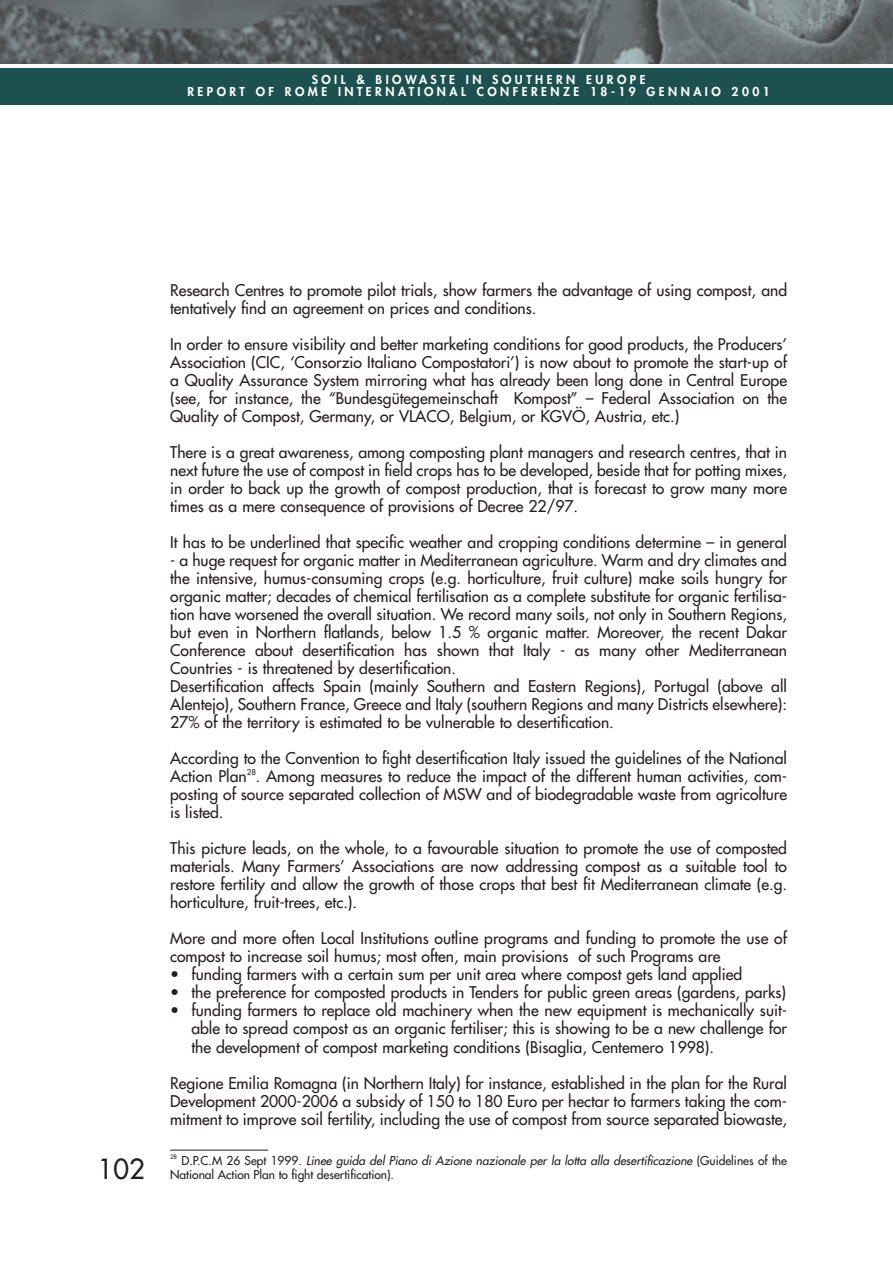
<style>
.page{position:relative;width:893px;height:1262px;background:#fff}
.page>*{position:absolute;margin:0;border:0;box-sizing:border-box;transform-origin:0 0}
.t1{font:27px "Futura";color:#231f20}
.t2{font:15.75px/18px "Futura";color:#231f20;text-align:justify}
.t3{font:12px/13.5px "Futura";color:#231f20}
.t4{font:800 12px/12px "Futura";letter-spacing:.29em;color:#fff;text-align:center}
.t5{font:7.8px "Futura";color:#231f20}
.t6{font:6px "Futura";color:#231f20}
.s1{font-style:italic}
</style>
<div class="page">
<div style="left:0;top:68px;width:892px;height:36px;background:#1c5150"></div>
<img style="left:0;top:0;width:892px;height:64px">
<hr style="left:170px;top:1149px;width:98px;height:1px;background:#231f20">
<p class="t4" style="left:187px;top:74px;width:584px">SOIL &amp; BIOWASTE IN SOUTHERN EUROPE<br>REPORT OF ROME INTERNATIONAL CONFERENZE 18-19 GENNAIO 2001</p>
<h1 class="t1" style="left:98px;top:1155px;width:48px">102</h1>
<p class="t2" style="left:170px;top:282px;width:618px">Research Centres to promote pilot trials, show farmers the advantage of using compost, and tentatively find an agreement on prices and conditions.</p>
<p class="t2" style="left:170px;top:336px;width:618px">In order to ensure visibility and better marketing conditions for good products, the Producers’ Association (CIC, ‘Consorzio Italiano Compostatori’) is now about to promote the start-up of a Quality Assurance System mirroring what has already been long done in Central Europe (see, for instance, the “Bundesgütegemeinschaft Kompost” – Federal Association on the Quality of Compost, Germany, or VLACO, Belgium, or KGVÖ, Austria, etc.)</p>
<p class="t2" style="left:170px;top:444px;width:618px">There is a great awareness, among composting plant managers and research centres, that in next future the use of compost in field crops has to be developed, beside that for potting mixes, in order to back up the growth of compost production, that is forecast to grow many more times as a mere consequence of provisions of Decree 22/97.</p>
<p class="t2" style="left:170px;top:534px;width:618px">It has to be underlined that specific weather and cropping conditions determine – in general</p>
<p class="t2" style="left:170px;top:552px;width:618px;text-align:left">- a huge request for organic matter in Mediterranean agriculture. Warm and dry climates and the intensive, humus-consuming crops (e.g. horticulture, fruit culture) make soils hungry for organic matter; decades of chemical fertilisation as a complete substitute for organic fertilisa&shy;tion have worsened the overall situation. We record many soils, not only in Southern Regions, but even in Northern flatlands, below 1.5 % organic matter. Moreover, the recent Dakar Conference about desertification has shown that Italy - as many other Mediterranean Countries - is threatened by desertification.<br>Desertification affects Spain (mainly Southern and Eastern Regions), Portugal (above all Alentejo), Southern France, Greece and Italy (southern Regions and many Districts elsewhere):<br>27% of the territory is estimated to be vulnerable to desertification.</p>
<p class="t2" style="left:170px;top:750px;width:618px">According to the Convention to fight desertification Italy issued the guidelines of the National<br>Action Plan</p>
<p class="t5" style="left:247px;top:767px;width:11px">28</p>
<p class="t2" style="left:170px;top:768px;width:618px;text-indent:86px">. Among measures to reduce the impact of the different human activities, com&shy;posting of source separated collection of MSW and of biodegradable waste from agricolture is listed.</p>
<p class="t2" style="left:170px;top:840px;width:618px">This picture leads, on the whole, to a favourable situation to promote the use of composted materials. Many Farmers’ Associations are now addressing compost as a suitable tool to restore fertility and allow the growth of those crops that best fit Mediterranean climate (e.g. horticulture, fruit-trees, etc.).</p>
<p class="t2" style="left:170px;top:930px;width:618px">More and more often Local Institutions outline programs and funding to promote the use of compost to increase soil humus; most often, main provisions of such Programs are</p>
<p class="t2" style="left:170px;top:966px;width:573px">• funding farmers with a certain sum per unit area where compost gets land applied</p>
<p class="t2" style="left:170px;top:984px;width:617px">• the preference for composted products in Tenders for public green areas (gardens, parks)</p>
<p class="t2" style="left:191px;top:1002px;width:597px;text-indent:-21px">• funding farmers to replace old machinery when the new equipment is mechanically suit&shy;able to spread compost as an organic fertiliser; this is showing to be a new challenge for the development of compost marketing conditions (Bisaglia, Centemero 1998).</p>
<p class="t2" style="left:170px;top:1074px;width:618px">Regione Emilia Romagna (in Northern Italy) for instance, established in the plan for the Rural Development 2000-2006 a subsidy of 150 to 180 Euro per hectar to farmers taking the com&shy;mitment to improve soil fertility, including the use of compost from source separated biowaste,</p>
<p class="t6" style="left:170px;top:1154px;width:8px">28</p>
<p class="t3" style="left:170px;top:1155px;width:618px;text-indent:11px">D.P.C.M 26 Sept 1999. <span class="s1">Linee guida del Piano di Azione nazionale per la lotta alla desertificazione</span> (Guidelines of the<br>National Action Plan to fight desertification).</p>
</div>
